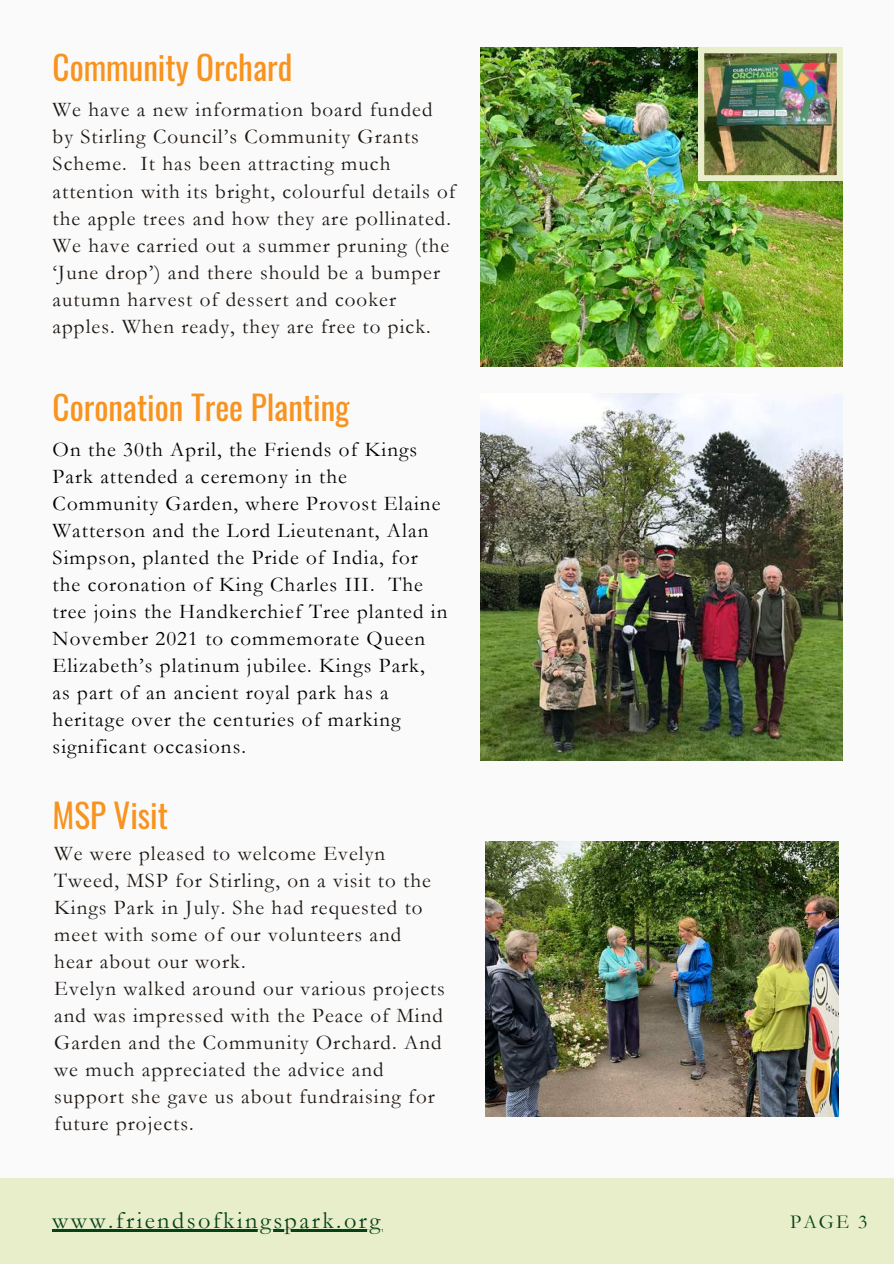
<style>
.page{position:relative;width:894px;height:1264px;background:#fff}
.page>*{position:absolute;margin:0;border:0;box-sizing:border-box;transform-origin:0 0}
.t1{font:33.15px "Oswald";color:#f7931e}
.t2{font:24.3px "Garamond";letter-spacing:.1em;color:#054119}
.t3{font:21px/27px "Garamond";letter-spacing:.05em;color:#1d1611}
.t4{font:21px/27px "Garamond";letter-spacing:.05em;color:#000}
.t5{font:19.8px "Garamond";color:#054119}
</style>
<div class="page">
<div style="left:0;top:0;width:893px;height:1263px;background:#fafafa"></div>
<div style="left:0;top:1177px;width:893px;height:86px;background:#e9eeca"></div>
<hr style="left:52px;top:1229px;width:330px;height:2px;background:#054119">
<img style="left:480px;top:393px;width:362px;height:367px">
<img style="left:480px;top:48px;width:362px;height:318px">
<img style="left:698px;top:48px;width:144px;height:132px">
<img style="left:485px;top:841px;width:352px;height:275px">
<h1 class="t1" style="left:53px;top:42px;width:241px">Community Orchard</h1>
<p class="t3" style="left:53px;top:97px;width:404px">We have a new information board funded by Stirling Council’s Community Grants Scheme. It has been attracting much attention with its bright, colourful details of the apple trees and how they are pollinated.<br>We have carried out a summer pruning (the ‘June drop’) and there should be a bumper autumn harvest of dessert and cooker apples. When ready, they are free to pick.</p>
<h1 class="t1" style="left:53px;top:382px;width:298px">Coronation Tree Planting</h1>
<p class="t4" style="left:53px;top:436px;width:396px">On the 30th April, the Friends of Kings Park attended a ceremony in the Community Garden, where Provost Elaine Watterson and the Lord Lieutenant, Alan Simpson, planted the Pride of India, for the coronation of King Charles III. The tree joins the Handkerchief Tree planted in November 2021 to commemorate Queen Elizabeth’s platinum jubilee. Kings Park,<br>as part of an ancient royal park has a heritage over the centuries of marking significant occasions.</p>
<h1 class="t1" style="left:53px;top:790px;width:117px">MSP Visit</h1>
<p class="t3" style="left:54px;top:839px;width:392px">We were pleased to welcome Evelyn Tweed, MSP for Stirling, on a visit to the Kings Park in July. She had requested to meet with some of our volunteers and<br>hear about our work.<br>Evelyn walked around our various projects and was impressed with the Peace of Mind Garden and the Community Orchard. And we much appreciated the advice and support she gave us about fundraising for future projects.</p>
<p class="t2" style="left:52px;top:1206px;width:329px">www.friendsofkingspark.org</p>
<p class="t5" style="left:790px;top:1210px;width:79px">PAGE 3</p>
</div>
